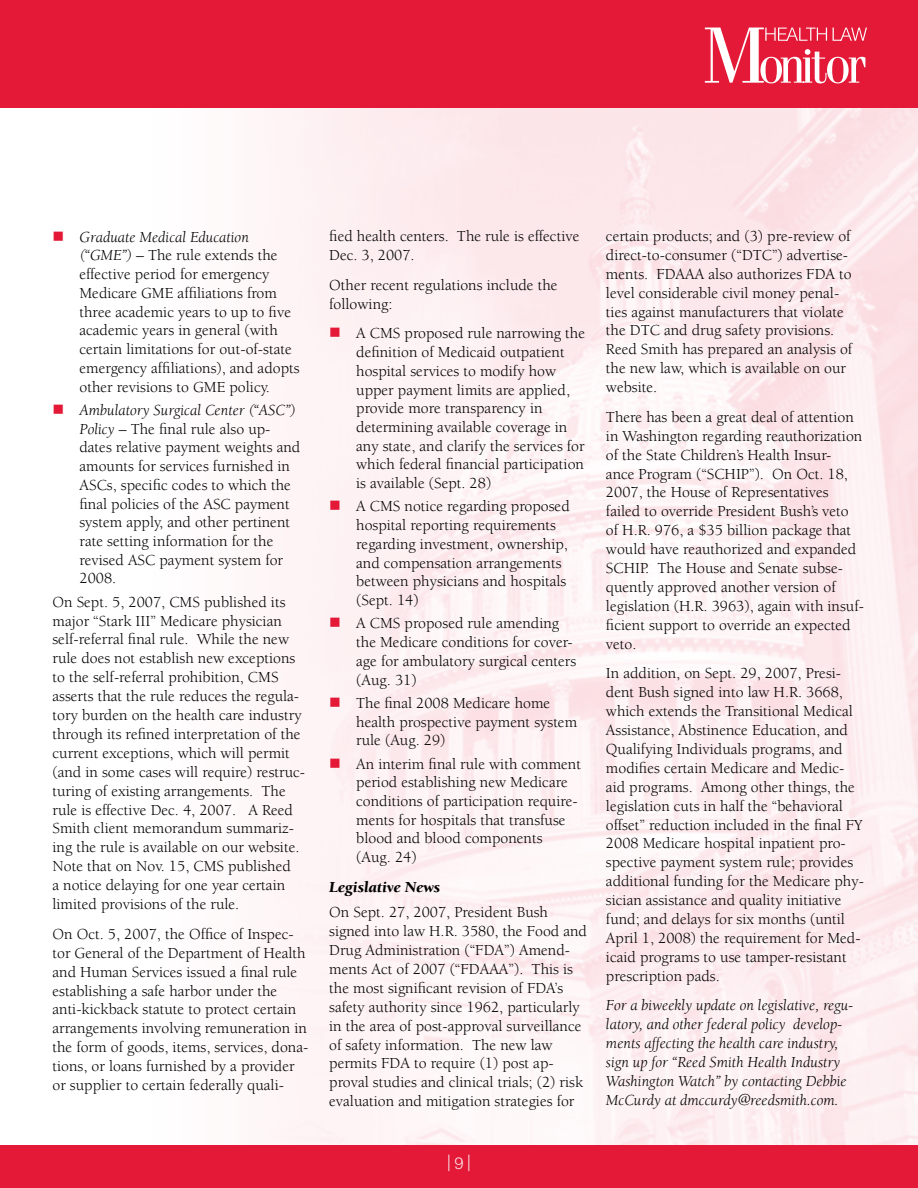
<style>
.page{position:relative;width:918px;height:1188px;background:#fff}
.page>*{position:absolute;margin:0;border:0;box-sizing:border-box;transform-origin:0 0}
.t1{font:300 16.5px "Helvetica LT Std";color:#fbdce1}
.t2{font:15.75px/18.9px "Berkeley";color:#000}
.t3{font:italic 15.75px/18.9px "Berkeley";color:#000}
.t4{font:italic 900 15.75px "Berkeley";color:#000}
.s1{color:#e31937}
.s2{font-style:italic}
</style>
<div class="page">
<div style="left:0;top:0;width:918px;height:108px;background:#e31937"></div>
<div style="left:0;top:1145px;width:918px;height:43px;background:#e31937"></div>
<svg style="left:705px;top:28px;width:162px;height:55px"></svg>
<p class="t2" style="left:79px;top:228px;width:222px;text-indent:-27px"><span class="s1">■</span> <span class="s2">Graduate Medical Education (“GME”)</span> – The rule extends the effective period for emergency<br>Medicare GME affiliations from three academic years to up to five academic years in general (with certain limitations for out-of-state emergency affiliations), and adopts other revisions to GME policy.</p>
<p class="t2" style="left:79px;top:401px;width:222px;text-indent:-27px"><span class="s1">■</span> <span class="s2">Ambulatory Surgical Center (“ASC”)<br>Policy</span> – The final rule also up&shy;dates relative payment weights and amounts for services furnished in<br>ASCs, specific codes to which the final policies of the ASC payment system apply, and other pertinent rate setting information for the revised ASC payment system for<br>2008.</p>
<p class="t2" style="left:52px;top:593px;width:254px">On Sept. 5, 2007, CMS published its major “Stark III” Medicare physician self-referral final rule. While the new rule does not establish new exceptions to the self-referral prohibition, CMS asserts that the rule reduces the regula&shy;tory burden on the health care industry through its refined interpretation of the current exceptions, which will permit (and in some cases will require) restruc&shy;turing of existing arrangements. The rule is effective Dec. 4, 2007. A Reed Smith client memorandum summariz&shy;ing the rule is available on our website.<br>Note that on Nov. 15, CMS published<br>a notice delaying for one year certain limited provisions of the rule.</p>
<p class="t2" style="left:52px;top:925px;width:257px">On Oct. 5, 2007, the Office of Inspec&shy;tor General of the Department of Health and Human Services issued a final rule establishing a safe harbor under the anti-kickback statute to protect certain arrangements involving remuneration in the form of goods, items, services, dona&shy;tions, or loans furnished by a provider or supplier to certain federally quali-</p>
<p class="t2" style="left:329px;top:227px;width:252px">fied health centers. The rule is effective<br>Dec. 3, 2007.</p>
<p class="t2" style="left:329px;top:276px;width:230px">Other recent regulations include the following:</p>
<p class="t2" style="left:356px;top:324px;width:230px;text-indent:-27px"><span class="s1">■</span> A CMS proposed rule narrowing the definition of Medicaid outpatient hospital services to modify how upper payment limits are applied, provide more transparency in determining available coverage in any state, and clarify the services for which federal financial participation is available (Sept. 28)</p>
<p class="t2" style="left:356px;top:497px;width:215px;text-indent:-27px"><span class="s1">■</span> A CMS notice regarding proposed hospital reporting requirements regarding investment, ownership, and compensation arrangements between physicians and hospitals (Sept. 14)</p>
<p class="t2" style="left:356px;top:614px;width:222px;text-indent:-27px"><span class="s1">■</span> A CMS proposed rule amending the Medicare conditions for cover&shy;age for ambulatory surgical centers (Aug. 31)</p>
<p class="t2" style="left:356px;top:694px;width:223px;text-indent:-27px"><span class="s1">■</span> The final 2008 Medicare home health prospective payment system rule (Aug. 29)</p>
<p class="t2" style="left:356px;top:755px;width:226px;text-indent:-27px"><span class="s1">■</span> An interim final rule with comment period establishing new Medicare conditions of participation require&shy;ments for hospitals that transfuse blood and blood components (Aug. 24)</p>
<p class="t4" style="left:329px;top:879px;width:112px">Legislative News</p>
<p class="t2" style="left:329px;top:903px;width:259px">On Sept. 27, 2007, President Bush signed into law H.R. 3580, the Food and Drug Administration (“FDA”) Amend&shy;ments Act of 2007 (“FDAAA”). This is the most significant revision of FDA’s safety authority since 1962, particularly in the area of post-approval surveillance of safety information. The new law permits FDA to require (1) post ap&shy;proval studies and clinical trials; (2) risk evaluation and mitigation strategies for</p>
<p class="t1" style="left:447px;top:1151px;width:25px">| 9 |</p>
<p class="t2" style="left:606px;top:227px;width:248px">certain products; and (3) pre-review of direct-to-consumer (“DTC”) advertise&shy;ments. FDAAA also authorizes FDA to level considerable civil money penal&shy;ties against manufacturers that violate the DTC and drug safety provisions.<br>Reed Smith has prepared an analysis of the new law, which is available on our website.</p>
<p class="t2" style="left:606px;top:408px;width:259px">There has been a great deal of attention in Washington regarding reauthorization of the State Children’s Health Insur-<br>ance Program (“SCHIP”). On Oct. 18, 2007, the House of Representatives failed to override President Bush’s veto of H.R. 976, a $35 billion package that would have reauthorized and expanded SCHIP. The House and Senate subse&shy;quently approved another version of legislation (H.R. 3963), again with insuf&shy;ficient support to override an expected veto.</p>
<p class="t2" style="left:606px;top:664px;width:259px">In addition, on Sept. 29, 2007, Presi&shy;dent Bush signed into law H.R. 3668, which extends the Transitional Medical Assistance, Abstinence Education, and Qualifying Individuals programs, and modifies certain Medicare and Medic&shy;aid programs. Among other things, the legislation cuts in half the “behavioral offset” reduction included in the final FY 2008 Medicare hospital inpatient pro&shy;spective payment system rule; provides additional funding for the Medicare phy&shy;sician assistance and quality initiative fund; and delays for six months (until April 1, 2008) the requirement for Med&shy;icaid programs to use tamper-resistant prescription pads.</p>
<p class="t3" style="left:606px;top:997px;width:249px">For a biweekly update on legislative, regu&shy;latory, and other federal policy develop&shy;ments affecting the health care industry, sign up for “Reed Smith Health Industry Washington Watch” by contacting Debbie McCurdy at dmccurdy@reedsmith.com.</p>
</div>
